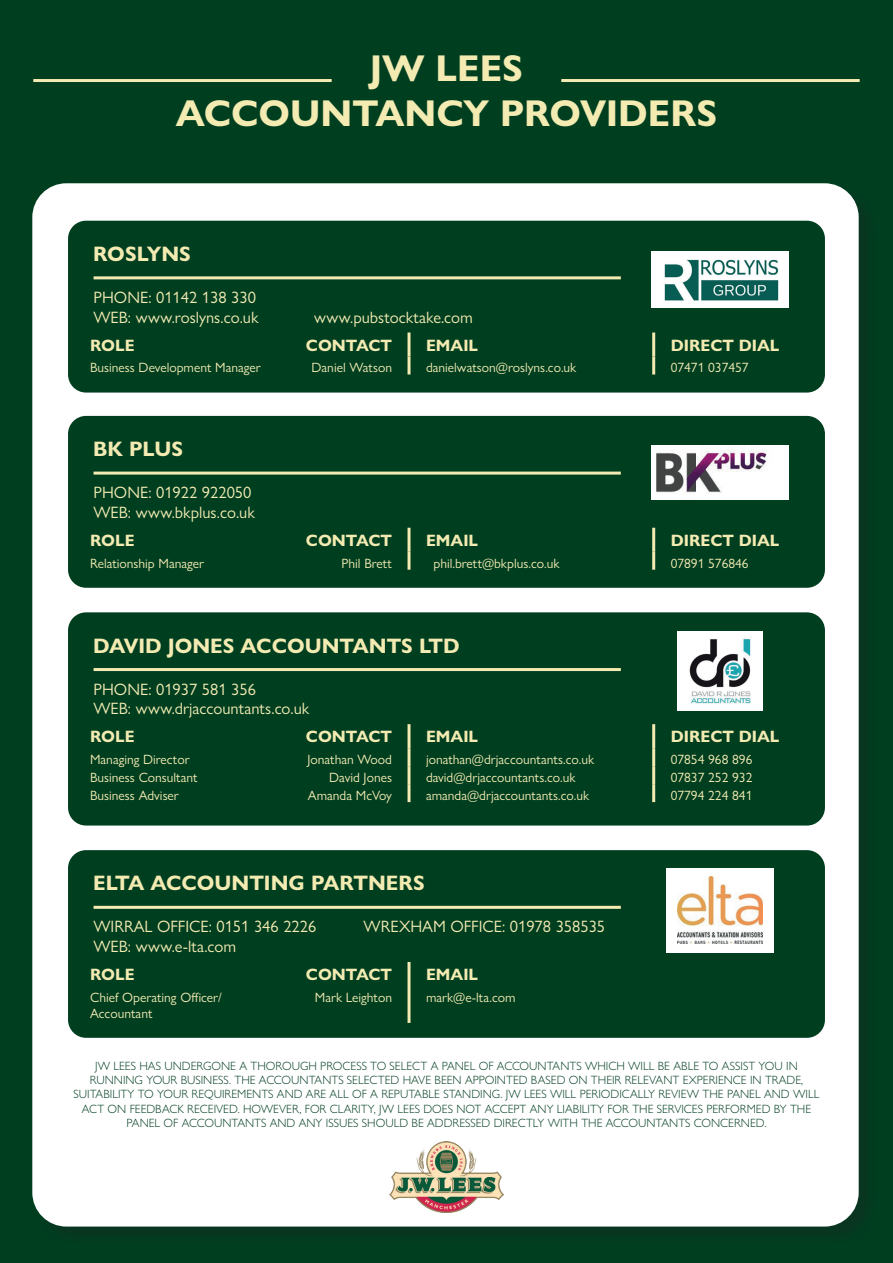
<style>
.page{position:relative;width:893px;height:1263px;background:#003e20}
.page>*{position:absolute;margin:0;border:0;box-sizing:border-box;transform-origin:0 0}
.t1{font:700 37.5px/45px "Gill Sans Nova";color:#f3ebb1;text-align:center}
.t2{font:700 21px "Gill Sans Nova";color:#f3ebb1}
.t3{font:16.5px/19.8px "Gill Sans Nova";color:#f3ebb1}
.t4{font:700 16.5px "Gill Sans Nova";color:#f3ebb1}
.t5{font:13.5px/16.2px "Gill Sans Nova";color:#f3ebb1}
.t6{font:300 12px/14.4px "Gill Sans Nova";color:#003e20;text-align:center}
</style>
<div class="page">
<div style="left:35px;top:186px;width:843px;height:1059px;background:#063820"></div>
<div style="left:32px;top:183px;width:827px;height:1043px;background:#fff;border-radius:34px"></div>
<div style="left:68px;top:612px;width:757px;height:213px;background:#003e20;border-radius:18px"></div>
<div style="left:68px;top:850px;width:757px;height:188px;background:#003e20;border-radius:18px"></div>
<div style="left:68px;top:221px;width:757px;height:172px;background:#003e20;border-radius:18px"></div>
<div style="left:68px;top:416px;width:757px;height:172px;background:#003e20;border-radius:18px"></div>
<hr style="left:94px;top:668px;width:527px;height:3px;background:#f3ebb1">
<hr style="left:94px;top:906px;width:527px;height:3px;background:#f3ebb1">
<hr style="left:94px;top:276px;width:527px;height:3px;background:#f3ebb1">
<hr style="left:94px;top:472px;width:527px;height:3px;background:#f3ebb1">
<hr style="left:33px;top:79px;width:299px;height:3px;background:#f3ebb1">
<hr style="left:561px;top:79px;width:299px;height:3px;background:#f3ebb1">
<img style="left:390px;top:1142px;width:113px;height:70px">
<img style="left:678px;top:631px;width:84px;height:80px">
<div style="left:666px;top:868px;width:108px;height:84px;background:#fff"></div>
<img style="left:678px;top:876px;width:84px;height:67px">
<div style="left:651px;top:251px;width:138px;height:57px;background:#fff"></div>
<img style="left:664px;top:259px;width:115px;height:42px">
<div style="left:651px;top:446px;width:138px;height:54px;background:linear-gradient(to bottom,#fff,#fff)"></div>
<img style="left:657px;top:446px;width:132px;height:54px">
<hr style="left:407px;top:724px;width:3px;height:24px;background:#f3ebb1">
<hr style="left:652px;top:724px;width:3px;height:24px;background:#f3ebb1">
<hr style="left:407px;top:748px;width:3px;height:18px;background:#f3ebb1">
<hr style="left:652px;top:748px;width:3px;height:18px;background:#f3ebb1">
<hr style="left:407px;top:766px;width:3px;height:18px;background:#f3ebb1">
<hr style="left:652px;top:766px;width:3px;height:18px;background:#f3ebb1">
<hr style="left:407px;top:784px;width:3px;height:18px;background:#f3ebb1">
<hr style="left:652px;top:784px;width:3px;height:18px;background:#f3ebb1">
<hr style="left:407px;top:962px;width:3px;height:24px;background:#f3ebb1">
<hr style="left:407px;top:986px;width:3px;height:37px;background:#f3ebb1">
<hr style="left:407px;top:332px;width:3px;height:24px;background:#f3ebb1">
<hr style="left:652px;top:332px;width:3px;height:24px;background:#f3ebb1">
<hr style="left:407px;top:356px;width:3px;height:18px;background:#f3ebb1">
<hr style="left:652px;top:356px;width:3px;height:18px;background:#f3ebb1">
<hr style="left:407px;top:528px;width:3px;height:24px;background:#f3ebb1">
<hr style="left:652px;top:528px;width:3px;height:24px;background:#f3ebb1">
<hr style="left:407px;top:552px;width:3px;height:18px;background:#f3ebb1">
<hr style="left:652px;top:552px;width:3px;height:18px;background:#f3ebb1">
<h1 class="t1" style="left:176px;top:46px;width:543px">JW LEES<br>ACCOUNTANCY PROVIDERS</h1>
<h2 class="t2" style="left:93px;top:241px;width:99px">ROSLYNS</h2>
<h3 class="t3" style="left:94px;top:287px;width:166px">PHONE: 01142 138 330<br>WEB: www.roslyns.co.uk</h3>
<h3 class="t3" style="left:314px;top:307px;width:160px">www.pubstocktake.com</h3>
<h3 class="t4" style="left:90px;top:335px;width:46px">ROLE</h3>
<h3 class="t4" style="left:306px;top:335px;width:88px">CONTACT</h3>
<h3 class="t4" style="left:426px;top:335px;width:54px">EMAIL</h3>
<h3 class="t4" style="left:671px;top:335px;width:110px">DIRECT DIAL</h3>
<p class="t5" style="left:90px;top:360px;width:172px">Business Development Manager</p>
<p class="t5" style="left:312px;top:360px;width:82px">Daniel Watson</p>
<p class="t5" style="left:426px;top:360px;width:152px">danielwatson@roslyns.co.uk</p>
<p class="t5" style="left:671px;top:360px;width:80px">07471 037457</p>
<h2 class="t2" style="left:93px;top:436px;width:91px">BK PLUS</h2>
<h3 class="t3" style="left:94px;top:482px;width:163px">PHONE: 01922 922050<br>WEB: www.bkplus.co.uk</h3>
<h3 class="t4" style="left:90px;top:530px;width:46px">ROLE</h3>
<h3 class="t4" style="left:306px;top:530px;width:88px">CONTACT</h3>
<h3 class="t4" style="left:426px;top:530px;width:54px">EMAIL</h3>
<h3 class="t4" style="left:671px;top:530px;width:110px">DIRECT DIAL</h3>
<p class="t5" style="left:90px;top:555px;width:116px">Relationship Manager</p>
<p class="t5" style="left:341px;top:555px;width:52px">Phil Brett</p>
<p class="t5" style="left:434px;top:555px;width:127px">phil.brett@bkplus.co.uk</p>
<p class="t5" style="left:671px;top:555px;width:80px">07891 576846</p>
<h2 class="t2" style="left:93px;top:632px;width:368px">DAVID JONES ACCOUNTANTS LTD</h2>
<h3 class="t3" style="left:94px;top:679px;width:217px">PHONE: 01937 581 356<br>WEB: www.drjaccountants.co.uk</h3>
<h3 class="t4" style="left:90px;top:726px;width:46px">ROLE</h3>
<h3 class="t4" style="left:306px;top:726px;width:88px">CONTACT</h3>
<h3 class="t4" style="left:426px;top:726px;width:54px">EMAIL</h3>
<h3 class="t4" style="left:671px;top:726px;width:110px">DIRECT DIAL</h3>
<p class="t5" style="left:90px;top:751px;width:101px">Managing Director</p>
<p class="t5" style="left:307px;top:751px;width:86px">Jonathan Wood</p>
<p class="t5" style="left:426px;top:751px;width:170px">jonathan@drjaccountants.co.uk</p>
<p class="t5" style="left:671px;top:751px;width:83px">07854 968 896</p>
<p class="t5" style="left:90px;top:769px;width:109px">Business Consultant</p>
<p class="t5" style="left:329px;top:769px;width:64px">David Jones</p>
<p class="t5" style="left:426px;top:769px;width:151px">david@drjaccountants.co.uk</p>
<p class="t5" style="left:671px;top:769px;width:83px">07837 252 932</p>
<p class="t5" style="left:90px;top:787px;width:90px">Business Adviser</p>
<p class="t5" style="left:308px;top:787px;width:86px">Amanda McVoy</p>
<p class="t5" style="left:426px;top:787px;width:165px">amanda@drjaccountants.co.uk</p>
<p class="t5" style="left:671px;top:787px;width:83px">07794 224 841</p>
<h2 class="t2" style="left:93px;top:870px;width:333px">ELTA ACCOUNTING PARTNERS</h2>
<h3 class="t3" style="left:94px;top:917px;width:224px">WIRRAL OFFICE: 0151 346 2226</h3>
<h3 class="t3" style="left:364px;top:917px;width:243px">WREXHAM OFFICE: 01978 358535</h3>
<h3 class="t3" style="left:94px;top:936px;width:144px">WEB: www.e-lta.com</h3>
<h3 class="t4" style="left:90px;top:964px;width:46px">ROLE</h3>
<h3 class="t4" style="left:306px;top:964px;width:88px">CONTACT</h3>
<h3 class="t4" style="left:426px;top:964px;width:54px">EMAIL</h3>
<p class="t5" style="left:90px;top:989px;width:133px">Chief Operating Officer/<br>Accountant</p>
<p class="t5" style="left:315px;top:989px;width:79px">Mark Leighton</p>
<p class="t5" style="left:426px;top:989px;width:91px">mark@e-lta.com</p>
<p class="t6" style="left:74px;top:1058px;width:747px">JW LEES HAS UNDERGONE A THOROUGH PROCESS TO SELECT A PANEL OF ACCOUNTANTS WHICH WILL BE ABLE TO ASSIST YOU IN RUNNING YOUR BUSINESS. THE ACCOUNTANTS SELECTED HAVE BEEN APPOINTED BASED ON THEIR RELEVANT EXPERIENCE IN TRADE, SUITABILITY TO YOUR REQUIREMENTS AND ARE ALL OF A REPUTABLE STANDING. JW LEES WILL PERIODICALLY REVIEW THE PANEL AND WILL ACT ON FEEDBACK RECEIVED. HOWEVER, FOR CLARITY, JW LEES DOES NOT ACCEPT ANY LIABILITY FOR THE SERVICES PERFORMED BY THE PANEL OF ACCOUNTANTS AND ANY ISSUES SHOULD BE ADDRESSED DIRECTLY WITH THE ACCOUNTANTS CONCERNED.</p>
</div>
